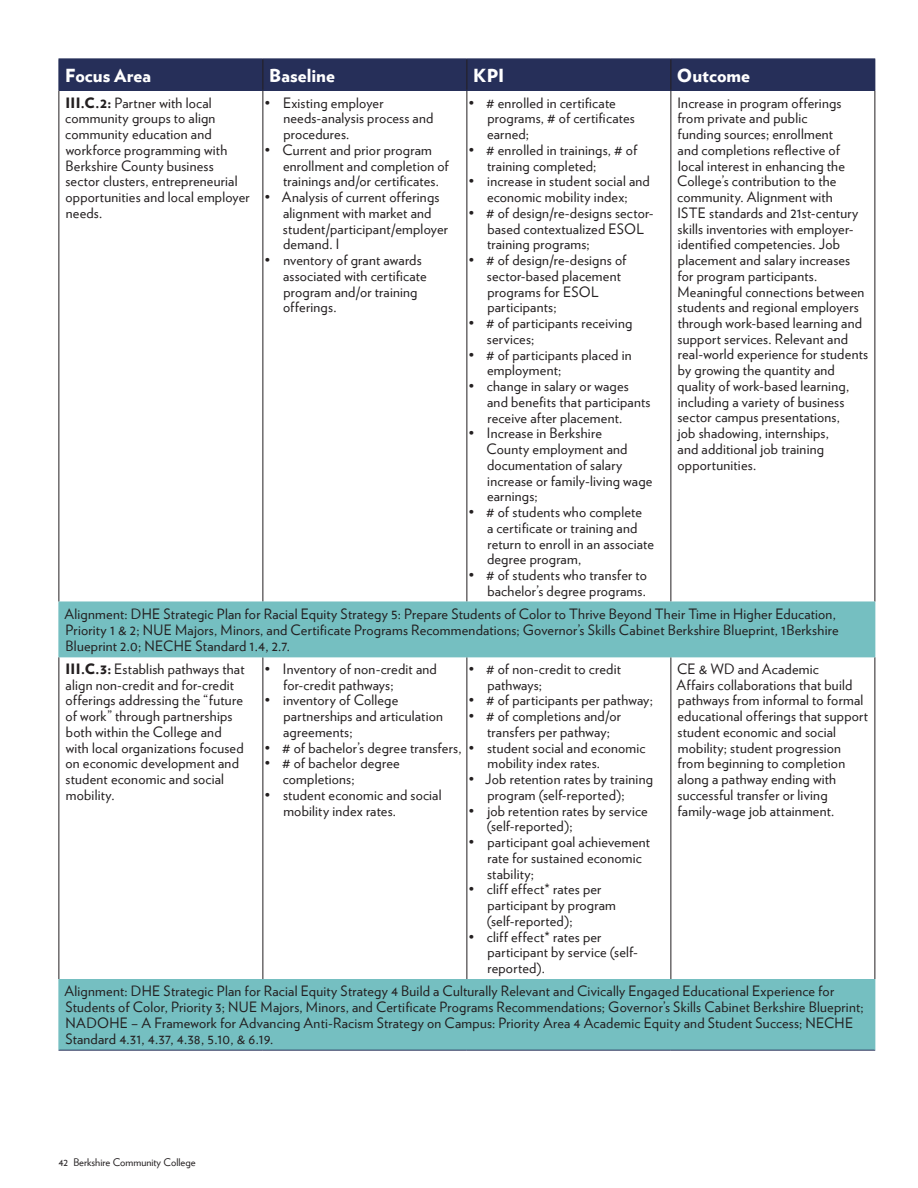
<style>
.page{position:relative;width:918px;height:1188px;background:#fff}
.page>*{position:absolute;margin:0;border:0;box-sizing:border-box;transform-origin:0 0}
.t1{font:900 18px "Verlag";letter-spacing:.005em;color:#fff}
.t2{font:14.25px/15.8px "Verlag";letter-spacing:.015em;color:#231f20}
.t3{font:10.5px "Verlag";color:#231f20}
.s1{font-weight:900}
</style>
<div class="page">
<div style="left:59px;top:602px;width:816px;height:55px;background:#75bfc1"></div>
<div style="left:59px;top:980px;width:816px;height:70px;background:#75bfc1"></div>
<div style="left:59px;top:59px;width:204px;height:31px;background:#262f59"></div>
<div style="left:263px;top:59px;width:204px;height:31px;background:#262f59"></div>
<div style="left:467px;top:59px;width:204px;height:31px;background:#262f59"></div>
<div style="left:671px;top:59px;width:204px;height:31px;background:#262f59"></div>
<hr style="left:262px;top:59px;width:1px;height:31px;background:#231f20">
<hr style="left:466px;top:59px;width:1px;height:31px;background:#231f20">
<hr style="left:670px;top:59px;width:1px;height:31px;background:#231f20">
<hr style="left:58px;top:58px;width:205px;height:1px;background:#262f59">
<hr style="left:58px;top:59px;width:1px;height:31px;background:#262f59">
<hr style="left:263px;top:58px;width:204px;height:1px;background:#262f59">
<hr style="left:467px;top:58px;width:204px;height:1px;background:#262f59">
<hr style="left:671px;top:58px;width:204px;height:1px;background:#262f59">
<hr style="left:58px;top:1050px;width:205px;height:1px;background:#262f59">
<hr style="left:263px;top:1050px;width:204px;height:1px;background:#262f59">
<hr style="left:467px;top:1050px;width:204px;height:1px;background:#262f59">
<hr style="left:671px;top:1050px;width:204px;height:1px;background:#262f59">
<hr style="left:58px;top:90px;width:205px;height:1px;background:#262f59">
<hr style="left:263px;top:90px;width:204px;height:1px;background:#262f59">
<hr style="left:467px;top:90px;width:204px;height:1px;background:#262f59">
<hr style="left:671px;top:90px;width:204px;height:1px;background:#262f59">
<hr style="left:58px;top:91px;width:1px;height:511px;background:#231f20">
<hr style="left:262px;top:91px;width:1px;height:511px;background:#231f20">
<hr style="left:466px;top:91px;width:1px;height:511px;background:#231f20">
<hr style="left:670px;top:91px;width:1px;height:511px;background:#231f20">
<hr style="left:874px;top:91px;width:1px;height:511px;background:#231f20">
<hr style="left:58px;top:657px;width:1px;height:322px;background:#231f20">
<hr style="left:262px;top:657px;width:1px;height:322px;background:#231f20">
<hr style="left:466px;top:657px;width:1px;height:322px;background:#231f20">
<hr style="left:670px;top:657px;width:1px;height:322px;background:#231f20">
<hr style="left:874px;top:657px;width:1px;height:322px;background:#231f20">
<hr style="left:58px;top:602px;width:1px;height:55px;background:#75bfc1">
<hr style="left:58px;top:657px;width:205px;height:1px;background:#75bfc1">
<hr style="left:263px;top:657px;width:204px;height:1px;background:#75bfc1">
<hr style="left:467px;top:657px;width:204px;height:1px;background:#75bfc1">
<hr style="left:671px;top:657px;width:204px;height:1px;background:#75bfc1">
<hr style="left:58px;top:979px;width:205px;height:1px;background:#75bfc1">
<hr style="left:58px;top:980px;width:1px;height:70px;background:#75bfc1">
<hr style="left:263px;top:979px;width:204px;height:1px;background:#75bfc1">
<hr style="left:467px;top:979px;width:204px;height:1px;background:#75bfc1">
<hr style="left:671px;top:979px;width:204px;height:1px;background:#75bfc1">
<p class="t1" style="left:65px;top:60px;width:88px">Focus Area</p>
<p class="t1" style="left:269px;top:60px;width:67px">Baseline</p>
<p class="t1" style="left:473px;top:60px;width:33px">KPI</p>
<p class="t1" style="left:677px;top:60px;width:75px">Outcome</p>
<p class="t2" style="left:65px;top:94px;width:186px"><span class="s1">III.C.2:</span> Partner with local community groups to align community education and workforce programming with<br>Berkshire County business sector clusters, entrepreneurial opportunities and local employer needs.</p>
<p class="t2" style="left:283px;top:94px;width:152px;text-indent:-19px">• Existing employer needs-analysis process and procedures.</p>
<p class="t2" style="left:677px;top:94px;width:193px">Increase in program offerings from private and public<br>funding sources; enrollment<br>and completions reflective of local interest in enhancing the<br>College’s contribution to the community. Alignment with<br>ISTE standards and 21st-century skills inventories with employer&shy;identified competencies. Job placement and salary increases for program participants.<br>Meaningful connections between students and regional employers through work-based learning and support services. Relevant and real-world experience for students by growing the quantity and quality of work-based learning, including a variety of business sector campus presentations,<br>job shadowing, internships,<br>and additional job training opportunities.</p>
<p class="t2" style="left:487px;top:94px;width:149px;text-indent:-18px">• # enrolled in certificate programs, # of certificates earned;</p>
<p class="t2" style="left:487px;top:141px;width:152px;text-indent:-18px">• # enrolled in trainings, # of training completed;</p>
<p class="t2" style="left:469px;top:173px;width:183px;text-align:center">• increase in student social and economic mobility index;</p>
<p class="t2" style="left:487px;top:204px;width:168px;text-indent:-18px">• # of design/re-designs sector&shy;based contextualized ESOL training programs;</p>
<p class="t2" style="left:487px;top:251px;width:141px;text-indent:-18px">• # of design/re-designs of sector-based placement programs for ESOL participants;</p>
<p class="t2" style="left:487px;top:314px;width:147px;text-indent:-18px">• # of participants receiving services;</p>
<p class="t2" style="left:487px;top:346px;width:146px;text-indent:-18px">• # of participants placed in employment;</p>
<p class="t2" style="left:487px;top:377px;width:165px;text-indent:-18px">• change in salary or wages and benefits that participants receive after placement.</p>
<p class="t2" style="left:487px;top:425px;width:167px;text-indent:-18px">• Increase in Berkshire<br>County employment and documentation of salary increase or family-living wage earnings;</p>
<p class="t2" style="left:487px;top:503px;width:169px;text-indent:-18px">• # of students who complete<br>a certificate or training and return to enroll in an associate degree program,</p>
<p class="t2" style="left:469px;top:566px;width:180px;text-align:right">• # of students who transfer to bachelor’s degree programs.</p>
<p class="t2" style="left:283px;top:141px;width:167px;text-indent:-18px">• Current and prior program enrollment and completion of trainings and/or certificates.</p>
<p class="t2" style="left:283px;top:188px;width:167px;text-indent:-18px">• Analysis of current offerings alignment with market and student/participant/employer demand. I</p>
<p class="t2" style="left:283px;top:251px;width:145px;text-indent:-18px">• nventory of grant awards associated with certificate program and/or training offerings.</p>
<p class="t2" style="left:64px;top:605px;width:776px">Alignment: DHE Strategic Plan for Racial Equity Strategy 5: Prepare Students of Color to Thrive Beyond Their Time in Higher Education,<br>Priority 1 &amp; 2; NUE Majors, Minors, and Certificate Programs Recommendations; Governor’s Skills Cabinet Berkshire Blueprint, 1Berkshire<br>Blueprint 2.0; NECHE Standard 1.4, 2.7.</p>
<p class="t2" style="left:65px;top:660px;width:181px"><span class="s1">III.C.3:</span> Establish pathways that align non-credit and for-credit offerings addressing the “future of work” through partnerships both within the College and with local organizations focused on economic development and student economic and social mobility.</p>
<p class="t2" style="left:283px;top:660px;width:155px;text-indent:-18px">• Inventory of non-credit and for-credit pathways;</p>
<p class="t2" style="left:676px;top:660px;width:193px">CE &amp; WD and Academic<br>Affairs collaborations that build pathways from informal to formal educational offerings that support student economic and social mobility; student progression from beginning to completion along a pathway ending with successful transfer or living family-wage job attainment.</p>
<p class="t2" style="left:487px;top:660px;width:135px;text-indent:-19px">• # of non-credit to credit pathways;</p>
<p class="t2" style="left:469px;top:692px;width:186px">• # of participants per pathway;</p>
<p class="t2" style="left:469px;top:707px;width:154px;text-align:center">• # of completions and/or transfers per pathway;</p>
<p class="t2" style="left:487px;top:739px;width:160px;text-indent:-19px">• student social and economic mobility index rates.</p>
<p class="t2" style="left:487px;top:770px;width:167px;text-indent:-19px">• Job retention rates by training program (self-reported);</p>
<p class="t2" style="left:487px;top:802px;width:163px;text-indent:-18px">• job retention rates by service (self-reported);</p>
<p class="t2" style="left:487px;top:833px;width:165px;text-indent:-18px">• participant goal achievement rate for sustained economic stability;</p>
<p class="t2" style="left:487px;top:881px;width:131px;text-indent:-18px">• cliff effect* rates per participant by program (self-reported);</p>
<p class="t2" style="left:487px;top:928px;width:152px;text-indent:-19px">• cliff effect* rates per participant by service (self&shy;reported).</p>
<p class="t2" style="left:283px;top:692px;width:161px;text-indent:-18px">• inventory of College partnerships and articulation agreements;</p>
<p class="t2" style="left:265px;top:739px;width:198px">• # of bachelor’s degree transfers,</p>
<p class="t2" style="left:283px;top:755px;width:119px;text-indent:-18px">• # of bachelor degree completions;</p>
<p class="t2" style="left:283px;top:786px;width:160px;text-indent:-19px">• student economic and social mobility index rates.</p>
<p class="t2" style="left:65px;top:983px;width:801px">Alignment: DHE Strategic Plan for Racial Equity Strategy 4 Build a Culturally Relevant and Civically Engaged Educational Experience for Students of Color, Priority 3; NUE Majors, Minors, and Certificate Programs Recommendations; Governor’s Skills Cabinet Berkshire Blueprint; NADOHE – A Framework for Advancing Anti-Racism Strategy on Campus: Priority Area 4 Academic Equity and Student Success; NECHE Standard 4.31, 4.37, 4.38, 5.10, &amp; 6.19.</p>
<p class="t3" style="left:58px;top:1155px;width:139px">42 Berkshire Community College</p>
</div>
